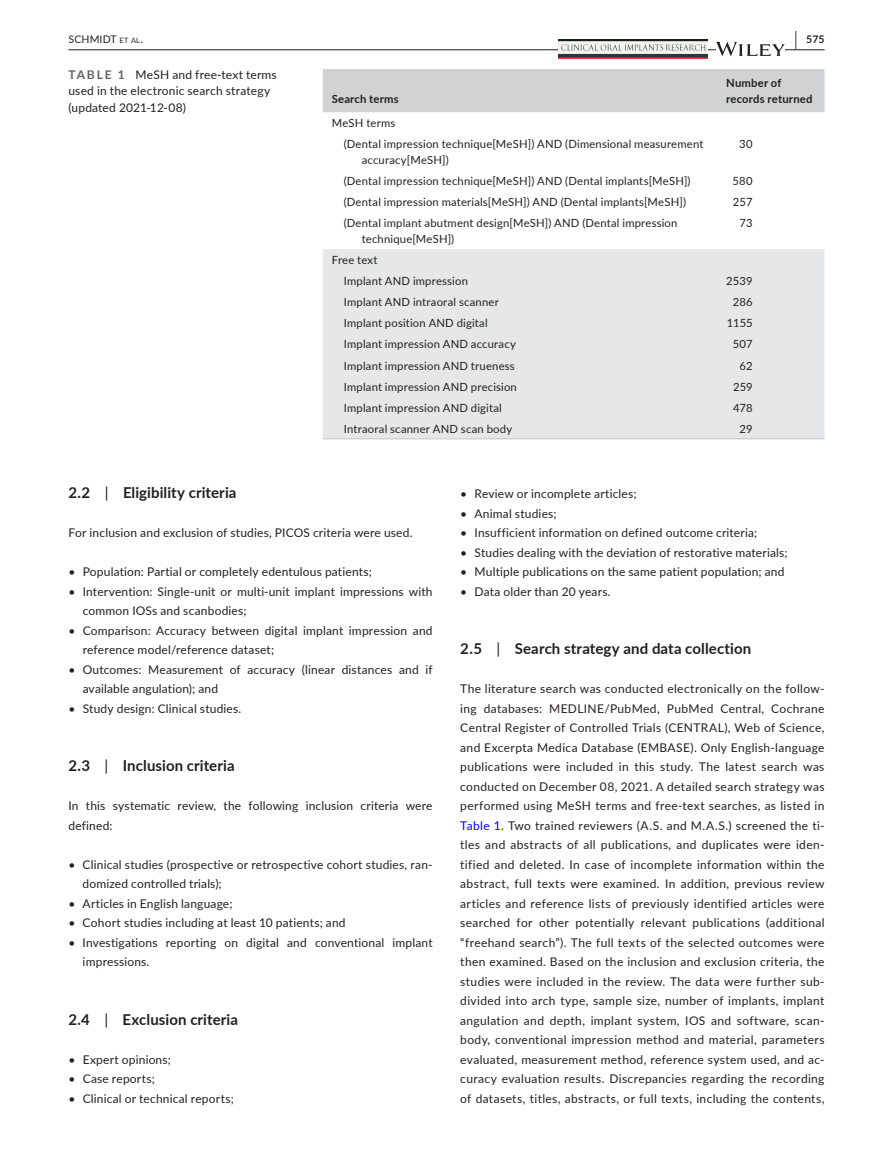
<style>
.page{position:relative;width:893px;height:1174px;background:#fff}
.page>*{position:absolute;margin:0;border:0;box-sizing:border-box;transform-origin:0 0}
.t1{font:700 15px "Lato";letter-spacing:.005em;color:#231f20}
.t2{font:12px/19.5px "Lato";letter-spacing:.015em;color:#231f20}
.t3{font:11.25px/21px "Lato";letter-spacing:.015em;color:#231f20}
.t4{font:700 11.25px/15.8px "Lato";letter-spacing:.02em;color:#231f20}
.t5{font:10.5px "Lato";letter-spacing:.015em;color:#231f20}
.t6{font:700 10.5px "Lato";color:#231f20}
.s1{font-size:7.35px}
.s2{font-size:19.5px}
.s3{font-weight:700;color:#636366}
.s4{font-weight:400}
.s5{color:#00f}
</style>
<div class="page">
<hr style="left:68px;top:49px;width:756px;height:1px;background:#231f20">
<img style="left:559px;top:39px;width:149px;height:20px">
<svg style="left:716px;top:42px;width:69px;height:14px"></svg>
<div style="left:323px;top:69px;width:501px;height:43px;background:#d1d2d4"></div>
<div style="left:323px;top:249px;width:501px;height:189px;background:#e6e7e9"></div>
<hr style="left:323px;top:438px;width:394px;height:1px;background:#d1d2d4">
<hr style="left:717px;top:438px;width:107px;height:1px;background:#d1d2d4">
<p class="t5" style="left:68px;top:31px;width:76px">SCHMIDT <span class="s1">et al</span>.</p>
<p class="t6" style="left:795px;top:31px;width:31px"><span class="s2">|</span> 575</p>
<p class="t2" style="left:68px;top:66px;width:210px;line-height:16.5px"><span class="s3">TABLE 1</span> MeSH and free-text terms used in the electronic search strategy (updated 2021-12-08)</p>
<p class="t4" style="left:332px;top:91px;width:69px">Search terms</p>
<p class="t3" style="left:344px;top:112px;width:361px;text-indent:-12px">MeSH terms<br>(Dental impression technique[MeSH]) AND (Dimensional measurement</p>
<p class="t3" style="left:362px;top:149px;width:89px">accuracy[MeSH])</p>
<p class="t4" style="left:726px;top:75px;width:88px">Number of records returned</p>
<p class="t3" style="left:739px;top:133px;width:15px">30</p>
<p class="t3" style="left:344px;top:170px;width:348px">(Dental impression technique[MeSH]) AND (Dental implants[MeSH])</p>
<p class="t3" style="left:732px;top:170px;width:22px">580</p>
<p class="t3" style="left:344px;top:191px;width:344px">(Dental impression materials[MeSH]) AND (Dental implants[MeSH])</p>
<p class="t3" style="left:733px;top:191px;width:21px">257</p>
<p class="t3" style="left:362px;top:215px;width:317px;line-height:15.8px;text-indent:-18px">(Dental implant abutment design[MeSH]) AND (Dental impression technique[MeSH])</p>
<p class="t3" style="left:739px;top:212px;width:15px">73</p>
<p class="t3" style="left:344px;top:249px;width:126px;text-indent:-12px">Free text<br>Implant AND impression</p>
<p class="t3" style="left:726px;top:270px;width:28px">2539</p>
<p class="t3" style="left:344px;top:291px;width:157px">Implant AND intraoral scanner</p>
<p class="t3" style="left:733px;top:291px;width:21px">286</p>
<p class="t3" style="left:344px;top:312px;width:145px">Implant position AND digital</p>
<p class="t3" style="left:727px;top:312px;width:27px">1155</p>
<p class="t3" style="left:344px;top:333px;width:174px">Implant impression AND accuracy</p>
<p class="t3" style="left:733px;top:333px;width:21px">507</p>
<p class="t3" style="left:344px;top:354px;width:173px">Implant impression AND trueness</p>
<p class="t3" style="left:740px;top:354px;width:14px">62</p>
<p class="t3" style="left:344px;top:375px;width:175px">Implant impression AND precision</p>
<p class="t3" style="left:733px;top:375px;width:21px">259</p>
<p class="t3" style="left:344px;top:396px;width:160px">Implant impression AND digital</p>
<p class="t3" style="left:733px;top:396px;width:21px">478</p>
<p class="t3" style="left:344px;top:418px;width:170px">Intraoral scanner AND scan body</p>
<p class="t3" style="left:739px;top:418px;width:15px">29</p>
<p class="t1" style="left:68px;top:482px;width:170px">2.2 <span class="s4">|</span> Eligibility criteria</p>
<p class="t2" style="left:68px;top:522px;width:346px">For inclusion and exclusion of studies, PICOS criteria were used.</p>
<p class="t2" style="left:68px;top:561px;width:305px">• Population: Partial or completely edentulous patients;</p>
<p class="t2" style="left:83px;top:581px;width:351px;text-indent:-14px">• Intervention: Single-unit or multi-unit implant impressions with common IOSs and scanbodies;</p>
<p class="t2" style="left:83px;top:620px;width:351px;text-indent:-14px">• Comparison: Accuracy between digital implant impression and reference model/reference dataset;</p>
<p class="t2" style="left:83px;top:659px;width:351px;text-indent:-14px">• Outcomes: Measurement of accuracy (linear distances and if available angulation); and</p>
<p class="t2" style="left:68px;top:698px;width:175px">• Study design: Clinical studies.</p>
<p class="t1" style="left:68px;top:755px;width:168px">2.3 <span class="s4">|</span> Inclusion criteria</p>
<p class="t2" style="left:68px;top:795px;width:366px">In this systematic review, the following inclusion criteria were defined:</p>
<p class="t2" style="left:83px;top:854px;width:351px;text-indent:-14px">• Clinical studies (prospective or retrospective cohort studies, ran&shy;domized controlled trials);</p>
<p class="t2" style="left:68px;top:893px;width:166px">• Articles in English language;</p>
<p class="t2" style="left:68px;top:912px;width:279px">• Cohort studies including at least 10 patients; and</p>
<p class="t2" style="left:83px;top:932px;width:351px;text-indent:-14px">• Investigations reporting on digital and conventional implant impressions.</p>
<p class="t1" style="left:68px;top:1008px;width:171px">2.4 <span class="s4">|</span> Exclusion criteria</p>
<p class="t2" style="left:68px;top:1049px;width:104px">• Expert opinions;</p>
<p class="t2" style="left:68px;top:1068px;width:88px">• Case reports;</p>
<p class="t2" style="left:68px;top:1088px;width:167px">• Clinical or technical reports;</p>
<p class="t2" style="left:460px;top:483px;width:178px">• Review or incomplete articles;</p>
<p class="t2" style="left:460px;top:503px;width:98px">• Animal studies;</p>
<p class="t2" style="left:460px;top:522px;width:298px">• Insufficient information on defined outcome criteria;</p>
<p class="t2" style="left:460px;top:542px;width:329px">• Studies dealing with the deviation of restorative materials;</p>
<p class="t2" style="left:460px;top:561px;width:326px">• Multiple publications on the same patient population; and</p>
<p class="t2" style="left:460px;top:581px;width:152px">• Data older than 20 years.</p>
<p class="t1" style="left:460px;top:638px;width:292px">2.5 <span class="s4">|</span> Search strategy and data collection</p>
<p class="t2" style="left:460px;top:678px;width:366px;text-align:justify">The literature search was conducted electronically on the follow&shy;ing databases: MEDLINE/PubMed, PubMed Central, Cochrane Central Register of Controlled Trials (CENTRAL), Web of Science, and Excerpta Medica Database (EMBASE). Only English-language publications were included in this study. The latest search was conducted on December 08, 2021. A detailed search strategy was performed using MeSH terms and free-text searches, as listed in <span class="s5">Table 1</span>. Two trained reviewers (A.S. and M.A.S.) screened the ti&shy;tles and abstracts of all publications, and duplicates were iden&shy;tified and deleted. In case of incomplete information within the abstract, full texts were examined. In addition, previous review articles and reference lists of previously identified articles were searched for other potentially relevant publications (additional “freehand search”). The full texts of the selected outcomes were then examined. Based on the inclusion and exclusion criteria, the studies were included in the review. The data were further sub&shy;divided into arch type, sample size, number of implants, implant angulation and depth, implant system, IOS and software, scan&shy;body, conventional impression method and material, parameters evaluated, measurement method, reference system used, and ac&shy;curacy evaluation results. Discrepancies regarding the recording of datasets, titles, abstracts, or full texts, including the contents,</p>
</div>
